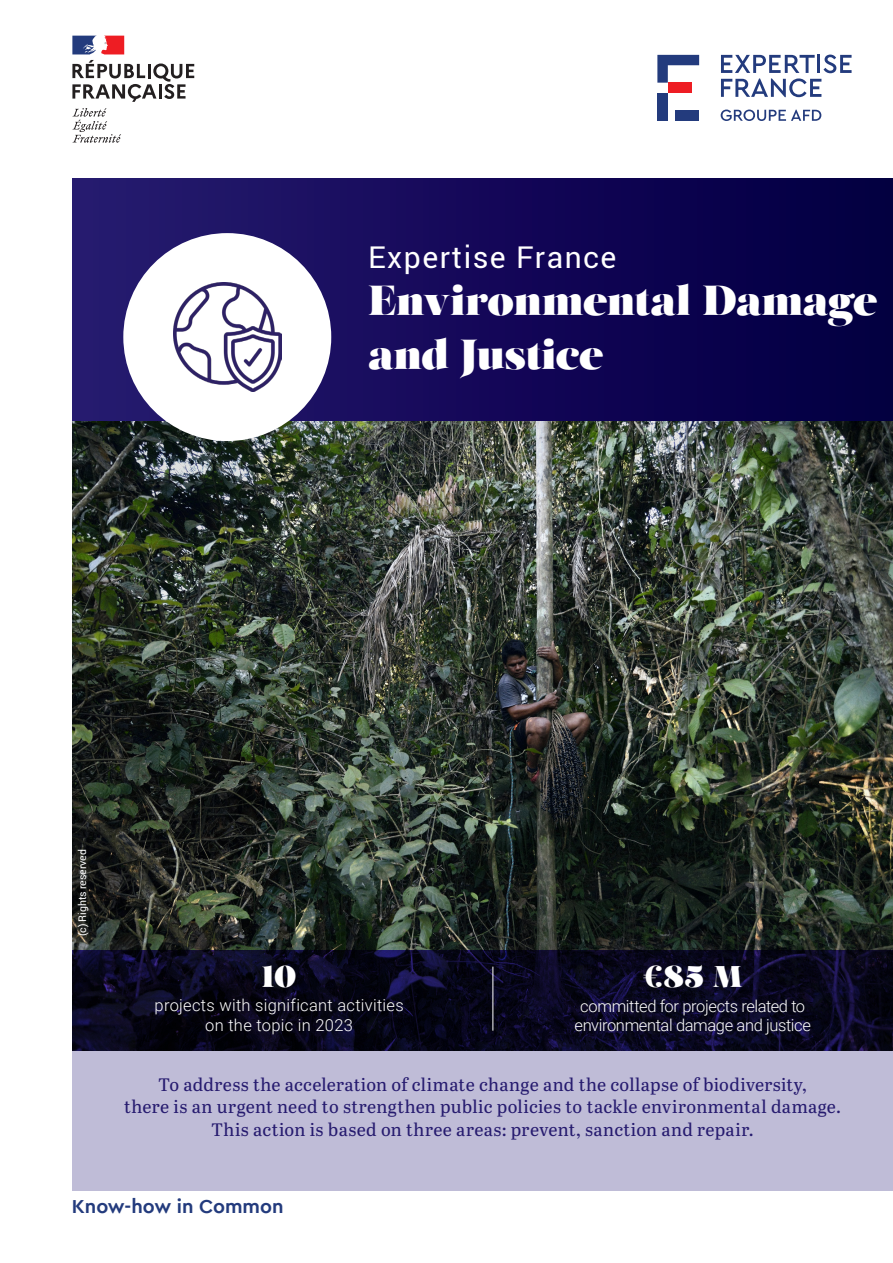
<style>
.page{position:relative;width:893px;height:1263px;background:#fff}
.page>*{position:absolute;margin:0;border:0;box-sizing:border-box;transform-origin:0 0}
.COUV_Titre{font:42px "Salome";letter-spacing:-.015em;color:#fff}
.t1{font:30px "Roboto";letter-spacing:.05em;color:#fff}
.COUVERTURE_-_Texte_courant{font:30px "Salome";color:#fff}
.Chiffre_Clé_-_L1{font:30px "Salome";color:#fff}
.t2{font:700 19.65px "Cera";color:#233b7d}
.COUVERTURE_-_Texte_courant-2{font:18px "Abril Text";letter-spacing:.02em;color:#261b6f}
.COUVERTURE_-_Texte_courant-3{font:300 16.5px "Roboto";letter-spacing:-.015em;color:#fff}
.COUVERTURE_-_Texte_courant-4{font:300 16.5px "Roboto";letter-spacing:.015em;color:#fff}
.copyright{font:10.5px "Roboto";letter-spacing:-.01em;color:#fff}
.s1{font-family:"Playfair Display";font-weight:900}
</style>
<div class="page">
<div style="left:72px;top:1051px;width:821px;height:140px;background:#bfbcd7"></div>
<img style="left:72px;top:421px;width:821px;height:529px">
<svg style="left:72px;top:950px;width:821px;height:101px;background:#09081e"></svg>
<div style="left:72px;top:179px;width:821px;height:242px;background:linear-gradient(to right,#271a70,#010041)"></div>
<hr style="left:492px;top:966px;width:1px;height:65px;background:#fff">
<div style="left:123px;top:233px;width:208px;height:208px;background:#fff;border-radius:50%"></div>
<img style="left:173px;top:283px;width:109px;height:108px">
<div style="left:657px;top:93px;width:11px;height:28px;background:#233b7d"></div>
<svg style="left:657px;top:55px;width:42px;height:28px"></svg>
<div style="left:676px;top:110px;width:23px;height:11px;background:#233b7d"></div>
<div style="left:668px;top:83px;width:23px;height:10px;background:#ee1d23"></div>
<svg style="left:721px;top:110px;width:100px;height:11px"></svg>
<svg style="left:721px;top:55px;width:130px;height:42px"></svg>
<svg style="left:72px;top:60px;width:122px;height:42px"></svg>
<svg style="left:72px;top:108px;width:49px;height:35px"></svg>
<svg style="left:72px;top:36px;width:52px;height:18px"></svg>
<p class="t1" style="left:368px;top:236px;width:250px">Expertise France</p>
<p class="COUV_Titre" style="left:368px;top:273px;width:511px">Environmental Damage</p>
<p class="COUV_Titre" style="left:368px;top:327px;width:237px">and Justice</p>
<p class="copyright" style="left:75px;top:936px;width:89px;rotate:-90deg">(c) Rights reserved</p>
<p class="Chiffre_Clé_-_L1" style="left:262px;top:957px;width:36px">10</p>
<p class="COUVERTURE_-_Texte_courant-4" style="left:155px;top:994px;width:251px">projects with significant activities</p>
<p class="COUVERTURE_-_Texte_courant-4" style="left:205px;top:1014px;width:149px">on the topic in 2023</p>
<p class="COUVERTURE_-_Texte_courant" style="left:643px;top:957px;width:101px"><span class="s1">€</span>85 M</p>
<p class="COUVERTURE_-_Texte_courant-3" style="left:580px;top:994px;width:226px">committed for projects related to</p>
<p class="COUVERTURE_-_Texte_courant-3" style="left:574px;top:1014px;width:238px">environmental damage and justice</p>
<p class="COUVERTURE_-_Texte_courant-2" style="left:158px;top:1071px;width:650px">To address the acceleration of climate change and the collapse of biodiversity,</p>
<p class="COUVERTURE_-_Texte_courant-2" style="left:124px;top:1094px;width:718px">there is an urgent need to strengthen public policies to tackle environmental damage.</p>
<p class="COUVERTURE_-_Texte_courant-2" style="left:212px;top:1116px;width:544px">This action is based on three areas: prevent, sanction and repair.</p>
<p class="t2" style="left:72px;top:1193px;width:213px">Know-how in Common</p>
</div>
